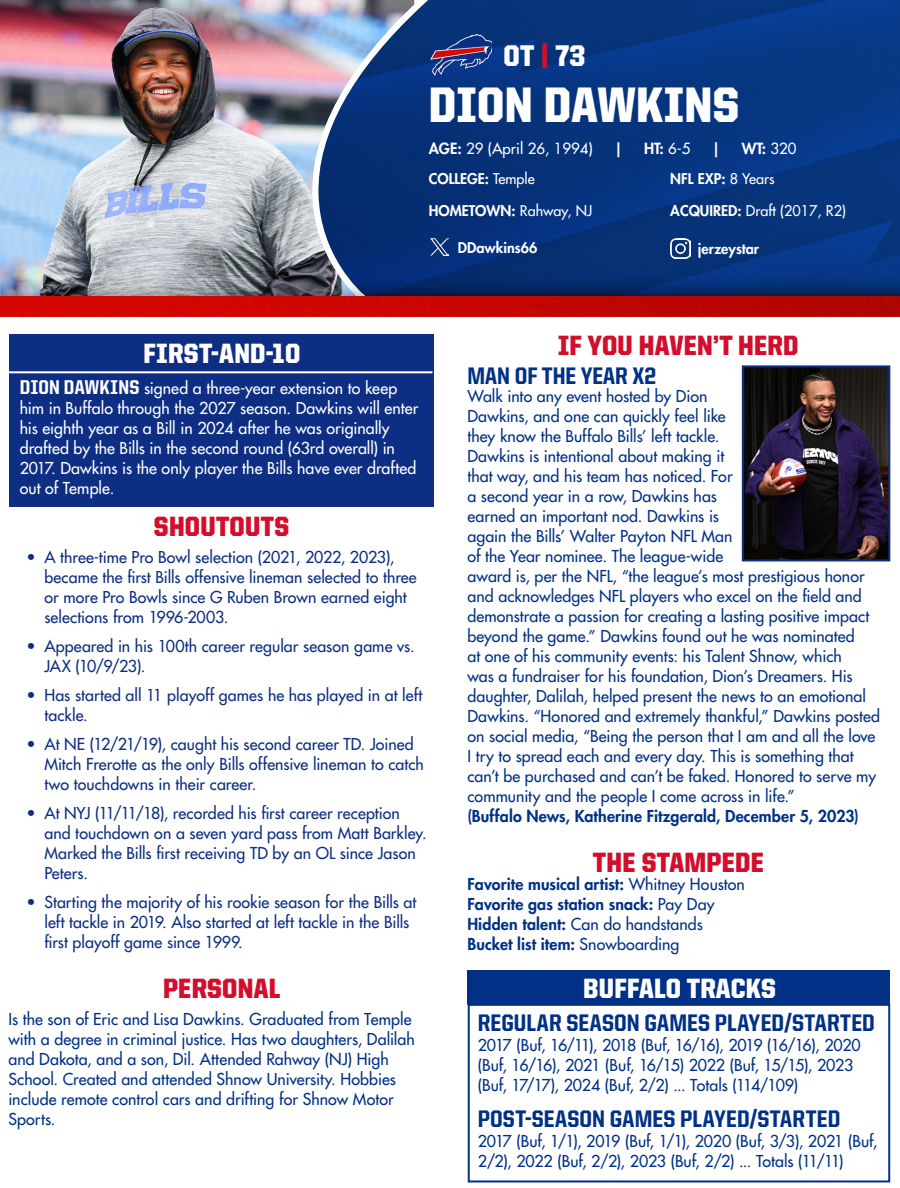
<style>
.page{position:relative;width:900px;height:1188px;background:#fff}
.page>*{position:absolute;margin:0;border:0;box-sizing:border-box;transform-origin:0 0}
.t1{font:900 50px "United Sans Semi Cond";letter-spacing:.01em;color:#fff}
.t2{font:900 30px "United Sans Semi Cond";color:#fff}
.t3{font:900 28px "United Sans Semi Cond";letter-spacing:.01em;color:#d30d2b}
.t4{font:900 28px "United Sans Semi Cond";letter-spacing:.01em;color:#fff}
.t5{font:800 24px "United Sans Semi Cond";letter-spacing:.005em;color:#003186}
.t6{font:500 16px/20px "Futura Std";letter-spacing:.005em;color:#003186}
.t7{font:500 16px/20px "Futura Std";letter-spacing:.005em;color:#0d2e82}
.t8{font:500 16px/20px "Futura Std";color:#fff}
.t9{font:800 16px "Futura Std";letter-spacing:.005em;color:#003186}
.t10{font:500 16px/20px "Futura Std";letter-spacing:-.015em;color:#003186}
.t11{font:500 15px "Futura Std";color:#fff}
.t12{font:800 15px "Futura Std";color:#fff}
.t13{font:800 14.4px "Futura Std";color:#fff}
.t14{font:500 14.4px "Futura Std";color:#fff}
.s1{color:#d30d2b}
.s2{font-weight:800}
.s3{font-weight:500}
.s4{font-family:"United Sans Semi Cond";font-weight:800;font-size:20px}
</style>
<div class="page">
<img style="left:442px;top:0;width:458px;height:279px">
<img style="left:0;top:0;width:442px;height:296px">
<div style="left:10px;top:334px;width:424px;height:172px;background:#0d2e82"></div>
<hr style="left:3px;top:371px;width:430px;height:2px;background:#fff">
<img style="left:1px;top:279px;width:899px;height:17px">
<img style="left:430px;top:35px;width:62px;height:40px">
<img style="left:0;top:296px;width:900px;height:21px">
<img style="left:430px;top:239px;width:19px;height:17px">
<img style="left:671px;top:239px;width:20px;height:20px">
<div style="left:468px;top:971px;width:422px;height:34px;background:#003186"></div>
<div style="left:468px;top:1004px;width:422px;height:178px;border:2px solid #003186"></div>
<img style="left:745px;top:368px;width:142px;height:190px">
<div style="left:742px;top:365px;width:148px;height:196px;border:2px solid #0d2e82"></div>
<p class="t2" style="left:503px;top:40px;width:83px">OT <span class="s1">|</span> 73</p>
<p class="t1" style="left:429px;top:78px;width:312px">DION DAWKINS</p>
<p class="t11" style="left:429px;top:140px;width:165px"><span class="s2">AGE:</span> 29 (April 26, 1994)</p>
<p class="t12" style="left:614px;top:139px;width:10px">|</p>
<p class="t12" style="left:644px;top:139px;width:48px">HT: <span class="s3">6-5</span></p>
<p class="t12" style="left:712px;top:139px;width:10px">|</p>
<p class="t12" style="left:742px;top:139px;width:56px">WT: <span class="s3">320</span></p>
<p class="t13" style="left:429px;top:170px;width:107px">COLLEGE: <span class="s3">Temple</span></p>
<p class="t13" style="left:429px;top:202px;width:165px">HOMETOWN: <span class="s3">Rahway, NJ</span></p>
<p class="t13" style="left:458px;top:239px;width:81px">DDawkins66</p>
<p class="t13" style="left:670px;top:170px;width:106px">NFL EXP: <span class="s3">8 Years</span></p>
<p class="t14" style="left:670px;top:202px;width:177px"><span class="s2">ACQUIRED:</span> Draft (2017, R2)</p>
<p class="t13" style="left:698px;top:240px;width:63px">jerzeystar</p>
<p class="t4" style="left:144px;top:339px;width:158px">FIRST-AND-10</p>
<p class="t8" style="left:20px;top:378px;width:400px"><span class="s4">DION DAWKINS</span> signed a three-year extension to keep him in Buffalo through the 2027 season. Dawkins will enter his eighth year as a Bill in 2024 after he was originally drafted by the Bills in the second round (63rd overall) in 2017. Dawkins is the only player the Bills have ever drafted out of Temple.</p>
<p class="t3" style="left:154px;top:511px;width:137px">SHOUTOUTS</p>
<p class="t7" style="left:44px;top:547px;width:374px;text-indent:-18px">• A three-time Pro Bowl selection (2021, 2022, 2023), became the first Bills offensive lineman selected to three or more Pro Bowls since G Ruben Brown earned eight selections from 1996-2003.</p>
<p class="t7" style="left:44px;top:636px;width:372px;text-indent:-18px">• Appeared in his 100th career regular season game vs.<br>JAX (10/9/23).</p>
<p class="t7" style="left:44px;top:685px;width:379px;text-indent:-18px">• Has started all 11 playoff games he has played in at left tackle.</p>
<p class="t7" style="left:44px;top:734px;width:381px;text-indent:-18px">• At NE (12/21/19), caught his second career TD. Joined<br>Mitch Frerotte as the only Bills offensive lineman to catch two touchdowns in their career.</p>
<p class="t7" style="left:44px;top:803px;width:384px;text-indent:-18px">• At NYJ (11/11/18), recorded his first career reception and touchdown on a seven yard pass from Matt Barkley.<br>Marked the Bills first receiving TD by an OL since Jason Peters.</p>
<p class="t7" style="left:44px;top:892px;width:374px;text-indent:-18px">• Starting the majority of his rookie season for the Bills at left tackle in 2019. Also started at left tackle in the Bills first playoff game since 1999.</p>
<p class="t3" style="left:163px;top:973px;width:119px">PERSONAL</p>
<p class="t6" style="left:8px;top:1009px;width:408px">Is the son of Eric and Lisa Dawkins. Graduated from Temple with a degree in criminal justice. Has two daughters, Dalilah and Dakota, and a son, Dil. Attended Rahway (NJ) High School. Created and attended Shnow University. Hobbies include remote control cars and drifting for Shnow Motor Sports.</p>
<p class="t3" style="left:558px;top:331px;width:242px">IF YOU HAVEN’T HERD</p>
<p class="t5" style="left:467px;top:363px;width:190px">MAN OF THE YEAR X2</p>
<p class="t6" style="left:467px;top:386px;width:414px">Walk into any event hosted by Dion<br>Dawkins, and one can quickly feel like<br>they know the Buffalo Bills’ left tackle.<br>Dawkins is intentional about making it<br>that way, and his team has noticed. For<br>a second year in a row, Dawkins has<br>earned an important nod. Dawkins is<br>again the Bills’ Walter Payton NFL Man<br>of the Year nominee. The league-wide<br>award is, per the NFL, “the league’s most prestigious honor and acknowledges NFL players who excel on the field and demonstrate a passion for creating a lasting positive impact beyond the game.” Dawkins found out he was nominated<br>at one of his community events: his Talent Shnow, which<br>was a fundraiser for his foundation, Dion’s Dreamers. His daughter, Dalilah, helped present the news to an emotional Dawkins. “Honored and extremely thankful,” Dawkins posted on social media, “Being the person that I am and all the love I try to spread each and every day. This is something that can’t be purchased and can’t be faked. Honored to serve my community and the people I come across in life.”</p>
<p class="t9" style="left:467px;top:806px;width:393px">(Buffalo News, Katherine Fitzgerald, December 5, 2023)</p>
<p class="t3" style="left:593px;top:847px;width:172px">THE STAMPEDE</p>
<p class="t9" style="left:467px;top:874px;width:279px">Favorite musical artist: <span class="s3">Whitney Houston</span></p>
<p class="t9" style="left:467px;top:894px;width:249px">Favorite gas station snack: <span class="s3">Pay Day</span></p>
<p class="t6" style="left:467px;top:914px;width:237px"><span class="s2">Hidden talent:</span> Can do handstands</p>
<p class="t9" style="left:467px;top:934px;width:214px">Bucket list item: <span class="s3">Snowboarding</span></p>
<p class="t4" style="left:583px;top:973px;width:194px">BUFFALO TRACKS</p>
<p class="t5" style="left:478px;top:1010px;width:399px">REGULAR SEASON GAMES PLAYED/STARTED</p>
<p class="t10" style="left:478px;top:1035px;width:385px">2017 (Buf, 16/11), 2018 (Buf, 16/16), 2019 (16/16), 2020 (Buf, 16/16), 2021 (Buf, 16/15) 2022 (Buf, 15/15), 2023 (Buf, 17/17), 2024 (Buf, 2/2) ... Totals (114/109)</p>
<p class="t5" style="left:478px;top:1106px;width:364px">POST-SEASON GAMES PLAYED/STARTED</p>
<p class="t6" style="left:478px;top:1131px;width:401px">2017 (Buf, 1/1), 2019 (Buf, 1/1), 2020 (Buf, 3/3), 2021 (Buf,<br>2/2), 2022 (Buf, 2/2), 2023 (Buf, 2/2) ... Totals (11/11)</p>
</div>
